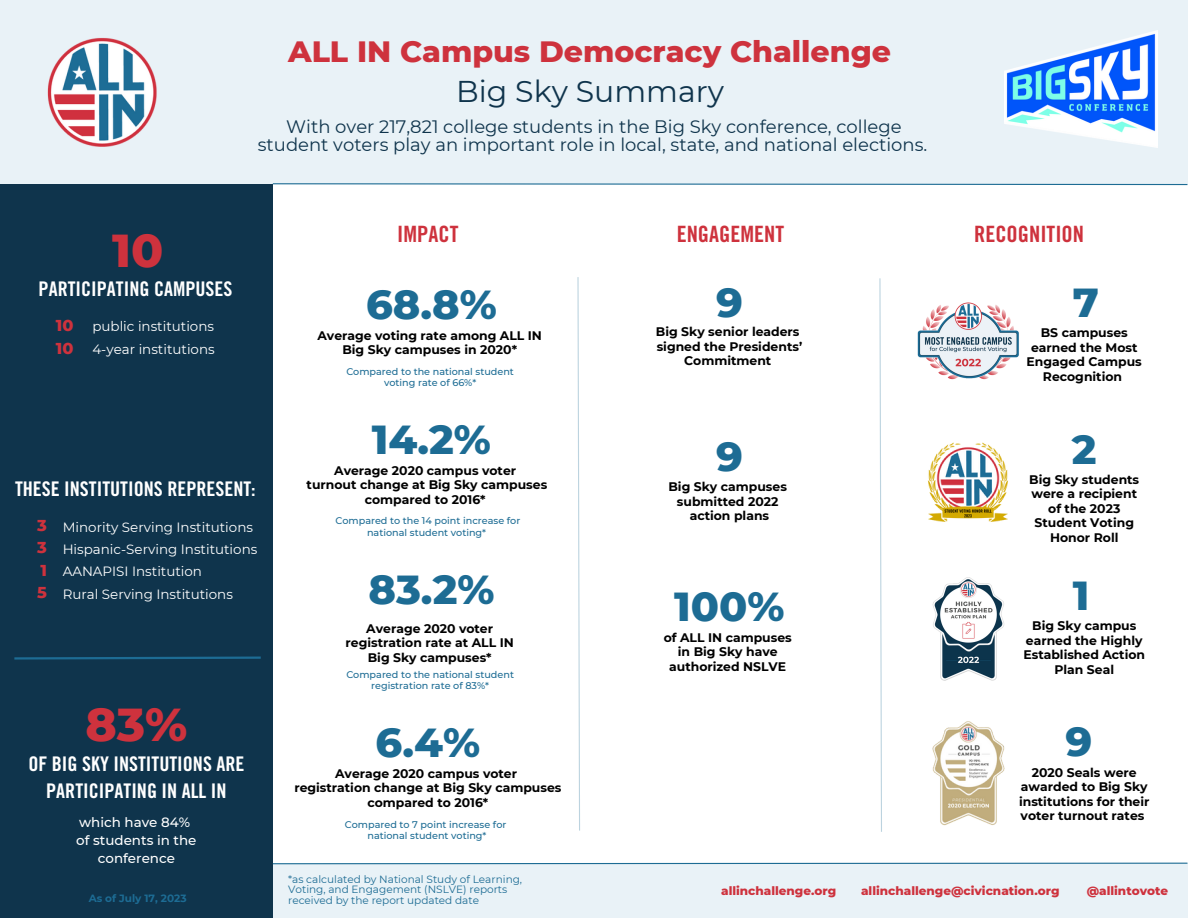
<style>
.page{position:relative;width:1188px;height:918px;background:#fff}
.page>*{position:absolute;margin:0;border:0;box-sizing:border-box;transform-origin:0 0}
.t1{font:800 47.1px "Montserrat";color:#ce323d}
.t2{font:800 41.4px "Montserrat";color:#1d6c94}
.t3{font:800 30px "Montserrat";color:#ce323d}
.t4{font:30px "Montserrat";color:#0f344c}
.t5{font:22.5px "Trade Gothic LT Pro Bd Cn 20";color:#ce323d}
.t6{font:20.1px/27.3px "Trade Gothic LT Pro Bd Cn 20";color:#fff;text-align:center}
.t7{font:18px/18px "Montserrat";color:#0f344c;text-align:center}
.t8{font:800 16.2px "Montserrat";color:#ce323d}
.t9{font:13.5px "Montserrat";color:#fff}
.t10{font:500 13.5px/18.1px "Montserrat";color:#fff;text-align:center}
.t11{font:700 12.45px/14.4px "Montserrat";color:#000;text-align:center}
.t12{font:800 12px "Montserrat";color:#ce323d}
.t13{font:10.5px/10.5px "Montserrat";color:#1d6c94}
.t14{font:700 10.5px "Montserrat";color:#1d6c94}
.t15{font:500 9.6px/11.2px "Montserrat";color:#1d6c94;text-align:center}
</style>
<div class="page">
<div style="left:0;top:864px;width:1188px;height:54px;background:#e9f2f7"></div>
<div style="left:0;top:184px;width:273px;height:734px;background:#0f344c"></div>
<div style="left:0;top:0;width:1188px;height:184px;background:#e9f2f7"></div>
<img style="left:1004px;top:30px;width:153px;height:117px">
<svg style="left:273px;top:862px;width:915px;height:3px"></svg>
<svg style="left:272px;top:183px;width:916px;height:3px"></svg>
<svg style="left:14px;top:656px;width:247px;height:4px"></svg>
<svg style="left:577px;top:277px;width:3px;height:554px"></svg>
<svg style="left:879px;top:278px;width:3px;height:554px"></svg>
<img style="left:917px;top:302px;width:102px;height:78px">
<img style="left:932px;top:577px;width:72px;height:103px">
<img style="left:927px;top:442px;width:82px;height:80px">
<img style="left:932px;top:721px;width:73px;height:105px">
<img style="left:47px;top:38px;width:110px;height:109px">
<p class="t3" style="left:288px;top:33px;width:605px">ALL IN Campus Democracy Challenge</p>
<p class="t4" style="left:456px;top:73px;width:269px">Big Sky Summary</p>
<p class="t7" style="left:258px;top:118px;width:671px">With over 217,821 college students in the Big Sky conference, college student voters play an important role in local, state, and national elections.</p>
<p class="t1" style="left:112px;top:222px;width:53px">10</p>
<p class="t6" style="left:39px;top:278px;width:195px">PARTICIPATING CAMPUSES</p>
<p class="t8" style="left:56px;top:316px;width:19px">10</p>
<p class="t8" style="left:56px;top:338px;width:19px">10</p>
<p class="t9" style="left:92px;top:318px;width:123px">public institutions</p>
<p class="t9" style="left:92px;top:341px;width:124px">4-year institutions</p>
<p class="t5" style="left:397px;top:226px;width:63px">IMPACT</p>
<p class="t5" style="left:677px;top:226px;width:109px">ENGAGEMENT</p>
<p class="t5" style="left:974px;top:226px;width:111px">RECOGNITION</p>
<p class="t2" style="left:366px;top:279px;width:132px">68.8%</p>
<p class="t11" style="left:317px;top:328px;width:226px">Average voting rate among ALL IN</p>
<p class="t11" style="left:342px;top:343px;width:176px">Big Sky campuses in 2020*</p>
<p class="t15" style="left:346px;top:366px;width:169px">Compared to the national student</p>
<p class="t15" style="left:384px;top:377px;width:94px">voting rate of 66%*</p>
<p class="t2" style="left:716px;top:277px;width:28px">9</p>
<p class="t11" style="left:656px;top:325px;width:145px">Big Sky senior leaders</p>
<p class="t11" style="left:657px;top:339px;width:147px">signed the Presidents’<br>Commitment</p>
<p class="t2" style="left:1073px;top:277px;width:28px">7</p>
<p class="t11" style="left:1027px;top:326px;width:117px">BS campuses earned the Most<br>Engaged Campus<br>Recognition</p>
<p class="t6" style="left:15px;top:478px;width:242px">THESE INSTITUTIONS REPRESENT:</p>
<p class="t8" style="left:37px;top:516px;width:11px">3</p>
<p class="t8" style="left:37px;top:538px;width:11px">3</p>
<p class="t8" style="left:40px;top:560px;width:8px">1</p>
<p class="t8" style="left:37px;top:582px;width:11px">5</p>
<p class="t9" style="left:63px;top:519px;width:192px">Minority Serving Institutions</p>
<p class="t9" style="left:63px;top:541px;width:196px">Hispanic-Serving Institutions</p>
<p class="t9" style="left:63px;top:563px;width:141px">AANAPISI Institution</p>
<p class="t9" style="left:63px;top:586px;width:172px">Rural Serving Institutions</p>
<p class="t1" style="left:85px;top:695px;width:104px">83%</p>
<p class="t6" style="left:28px;top:753px;width:218px">OF BIG SKY INSTITUTIONS ARE<br>PARTICIPATING IN ALL IN</p>
<p class="t10" style="left:79px;top:813px;width:113px">which have 84%</p>
<p class="t10" style="left:76px;top:831px;width:122px">of students in the conference</p>
<p class="t14" style="left:89px;top:892px;width:99px">As of July 17, 2023</p>
<p class="t2" style="left:372px;top:414px;width:121px">14.2%</p>
<p class="t11" style="left:334px;top:463px;width:184px">Average 2020 campus voter</p>
<p class="t11" style="left:307px;top:477px;width:242px">turnout change at Big Sky campuses compared to 2016*</p>
<p class="t15" style="left:335px;top:515px;width:186px">Compared to the 14 point increase for national student voting*</p>
<p class="t2" style="left:368px;top:564px;width:128px">83.2%</p>
<p class="t11" style="left:366px;top:621px;width:128px">Average 2020 voter</p>
<p class="t11" style="left:346px;top:635px;width:170px">registration rate at ALL IN</p>
<p class="t11" style="left:368px;top:650px;width:125px">Big Sky campuses*</p>
<p class="t15" style="left:346px;top:669px;width:169px">Compared to the national student</p>
<p class="t15" style="left:371px;top:680px;width:119px">registration rate of 83%*</p>
<p class="t2" style="left:376px;top:717px;width:106px">6.4%</p>
<p class="t11" style="left:335px;top:766px;width:184px">Average 2020 campus voter</p>
<p class="t11" style="left:294px;top:780px;width:269px">registration change at Big Sky campuses compared to 2016*</p>
<p class="t15" style="left:345px;top:819px;width:163px">Compared to 7 point increase for</p>
<p class="t15" style="left:367px;top:830px;width:121px">national student voting*</p>
<p class="t2" style="left:716px;top:431px;width:28px">9</p>
<p class="t11" style="left:668px;top:480px;width:120px">Big Sky campuses</p>
<p class="t11" style="left:677px;top:494px;width:103px">submitted 2022</p>
<p class="t11" style="left:690px;top:509px;width:81px">action plans</p>
<p class="t2" style="left:674px;top:581px;width:112px">100%</p>
<p class="t11" style="left:664px;top:630px;width:130px">of ALL IN campuses</p>
<p class="t11" style="left:678px;top:644px;width:101px">in Big Sky have</p>
<p class="t11" style="left:669px;top:659px;width:119px">authorized NSLVE</p>
<p class="t2" style="left:1072px;top:424px;width:26px">2</p>
<p class="t11" style="left:1029px;top:472px;width:111px">Big Sky students were a recipient of the 2023<br>Student Voting<br>Honor Roll</p>
<p class="t2" style="left:1073px;top:570px;width:18px">1</p>
<p class="t11" style="left:1023px;top:619px;width:123px">Big Sky campus earned the Highly<br>Established Action<br>Plan Seal</p>
<p class="t2" style="left:1065px;top:716px;width:28px">9</p>
<p class="t11" style="left:1019px;top:765px;width:132px">2020 Seals were awarded to Big Sky institutions for their voter turnout rates</p>
<p class="t13" style="left:288px;top:874px;width:236px">*as calculated by National Study of Learning,<br>Voting, and Engagement (NSLVE) reports received by the report updated date</p>
<p class="t12" style="left:721px;top:883px;width:117px">allinchallenge.org</p>
<p class="t12" style="left:861px;top:883px;width:200px">allinchallenge@civicnation.org</p>
<p class="t12" style="left:1087px;top:883px;width:83px">@allintovote</p>
</div>
